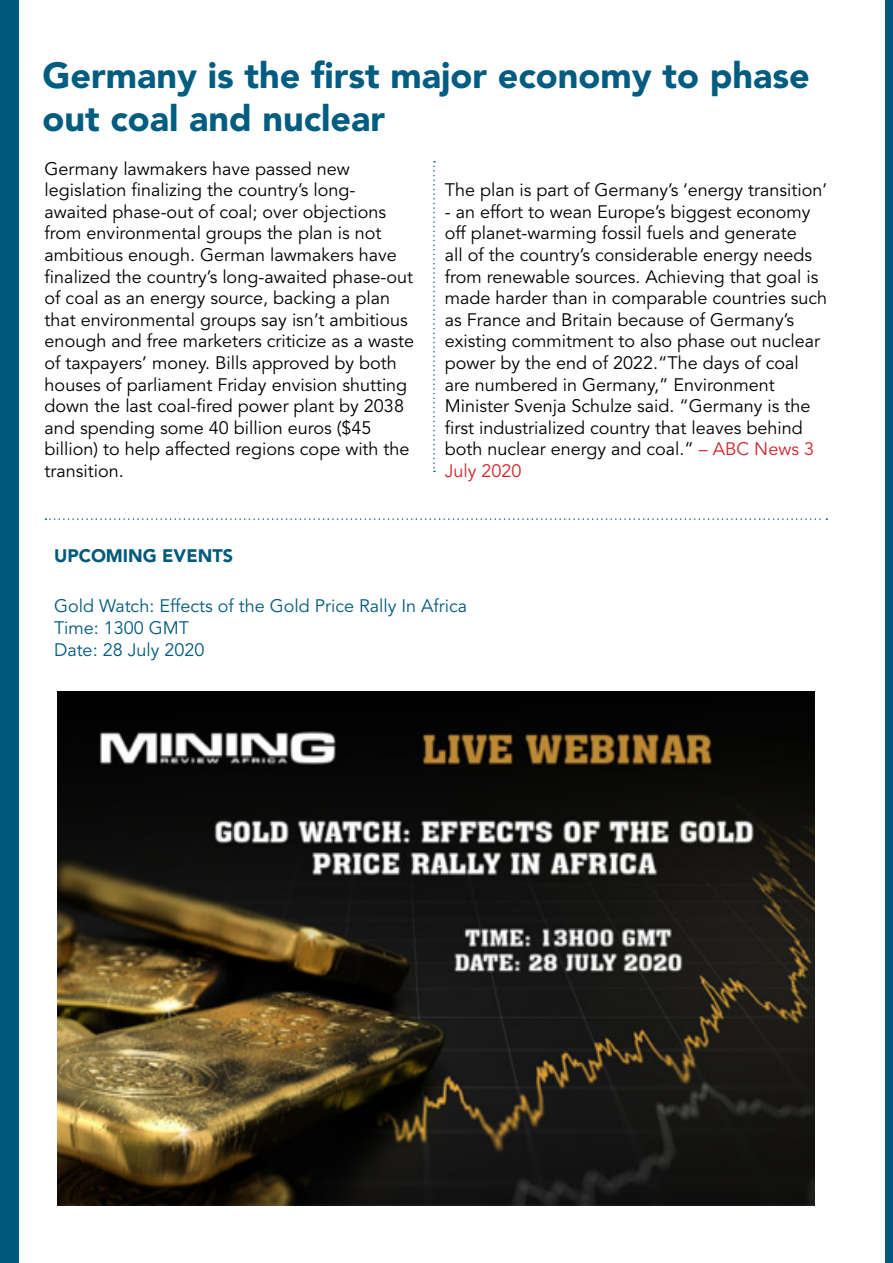
<style>
.page{position:relative;width:893px;height:1263px;background:#fff}
.page>*{position:absolute;margin:0;border:0;box-sizing:border-box;transform-origin:0 0}
.t1{font:900 36px/43.2px "Avenir LT Std";color:#005c80}
.t2{font:18px/21.6px "Avenir LT Std";color:#000}
.t3{font:18px/21.6px "Avenir LT Std";color:#005a7d}
.t4{font:900 18px "Avenir LT Std";color:#005a7d}
.s1{color:#d2232a}
</style>
<div class="page">
<img style="left:58px;top:691px;width:756px;height:514px">
<div style="left:0;top:0;width:10px;height:1263px;background:#005a7d"></div>
<div style="left:10px;top:0;width:9px;height:1263px;background:#005a7d"></div>
<div style="left:885px;top:0;width:8px;height:1263px;background:#005a7d"></div>
<svg style="left:433px;top:161px;width:2px;height:311px"></svg>
<svg style="left:45px;top:518px;width:782px;height:2px"></svg>
<h1 class="t1" style="left:43px;top:54px;width:769px">Germany is the first major economy to phase out coal and nuclear</h1>
<p class="t2" style="left:45px;top:158px;width:371px">Germany lawmakers have passed new legislation finalizing the country’s long&shy;awaited phase-out of coal; over objections from environmental groups the plan is not ambitious enough. German lawmakers have finalized the country’s long-awaited phase-out of coal as an energy source, backing a plan that environmental groups say isn’t ambitious enough and free marketers criticize as a waste of taxpayers’ money. Bills approved by both houses of parliament Friday envision shutting down the last coal-fired power plant by 2038 and spending some 40 billion euros ($45 billion) to help affected regions cope with the transition.</p>
<p class="t2" style="left:445px;top:180px;width:384px">The plan is part of Germany’s ‘energy transition’</p>
<p class="t2" style="left:445px;top:201px;width:384px">- an effort to wean Europe’s biggest economy off planet-warming fossil fuels and generate<br>all of the country’s considerable energy needs from renewable sources. Achieving that goal is made harder than in comparable countries such as France and Britain because of Germany’s existing commitment to also phase out nuclear power by the end of 2022.“The days of coal are numbered in Germany,” Environment Minister Svenja Schulze said. “Germany is the first industrialized country that leaves behind both nuclear energy and coal.” <span class="s1">– ABC News 3<br>July 2020</span></p>
<p class="t4" style="left:54px;top:545px;width:180px">UPCOMING EVENTS</p>
<p class="t3" style="left:54px;top:596px;width:415px">Gold Watch: Effects of the Gold Price Rally In Africa<br>Time: 1300 GMT<br>Date: 28 July 2020</p>
</div>
